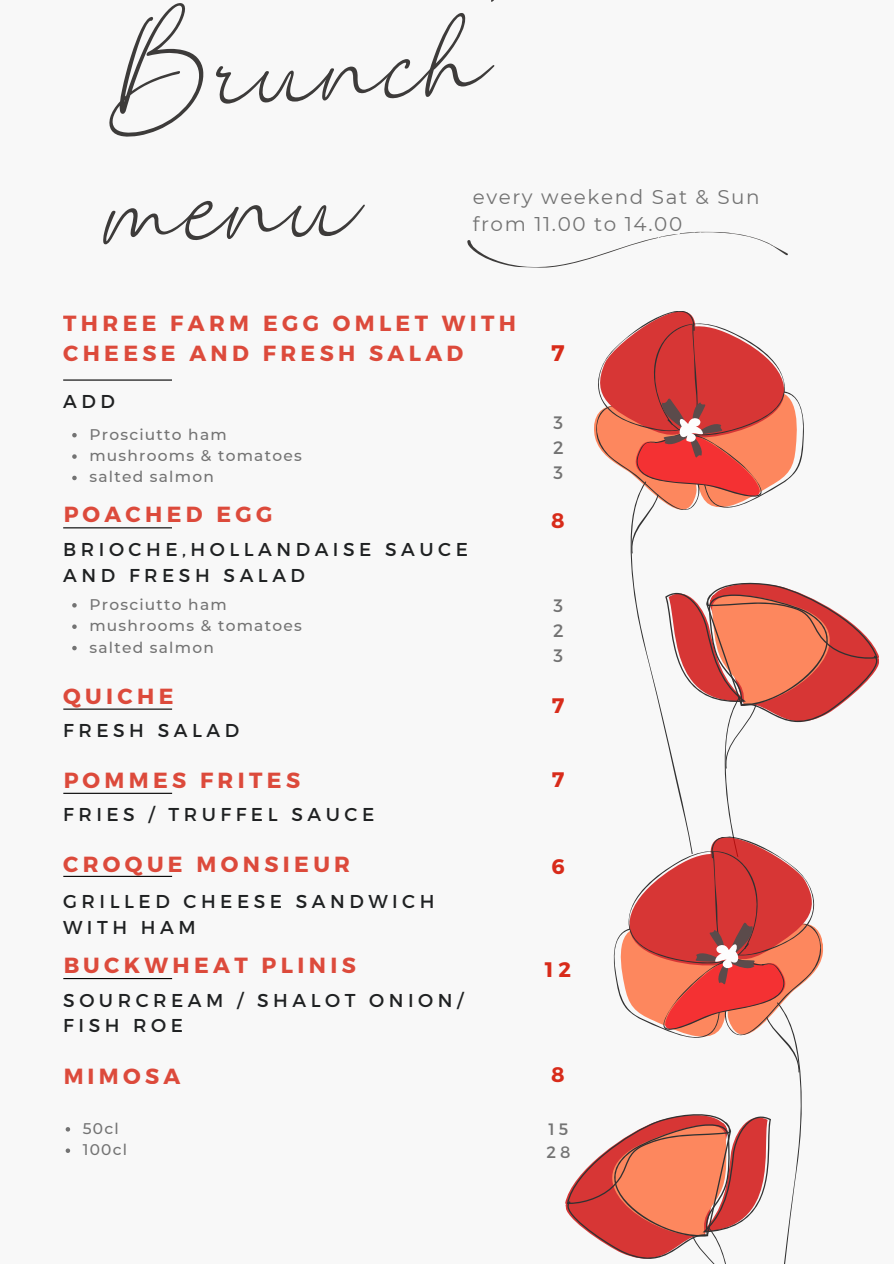
<style>
.page{position:relative;width:894px;height:1264px;background:#fff}
.page>*{position:absolute;margin:0;border:0;box-sizing:border-box;transform-origin:0 0}
.t1{font:271.65px "The Bigmaker";color:#3d3b3a}
.t2{font:700 22.5px "Montserrat";color:#d82b1a}
.t3{font:700 21.9px/30.5px "Montserrat";letter-spacing:.2em;color:#d82b1a}
.t4{font:700 21px "Montserrat";color:#d82b1a}
.t5{font:19.95px/27px "Montserrat";letter-spacing:.08em;color:#737373}
.t6{font:18.6px/25.8px "Montserrat";letter-spacing:.24em;color:#1f2122}
.t7{font:18px/25px "Montserrat";color:#737373;text-align:justify}
.t8{font:16.5px/23px "Montserrat";color:#737373}
.t9{font:500 15.45px/21.3px "Montserrat";letter-spacing:.08em;color:#737373}
</style>
<div class="page">
<div style="left:0;top:0;width:893px;height:1263px;background:#f8f8f8"></div>
<svg style="left:467px;top:231px;width:321px;height:37px"></svg>
<svg style="left:72px;top:433px;width:5px;height:4px"></svg>
<svg style="left:72px;top:454px;width:5px;height:5px"></svg>
<svg style="left:72px;top:475px;width:5px;height:5px"></svg>
<hr style="left:63px;top:379px;width:109px;height:1px;background:#000">
<svg style="left:72px;top:603px;width:5px;height:4px"></svg>
<svg style="left:72px;top:624px;width:5px;height:5px"></svg>
<svg style="left:72px;top:646px;width:5px;height:4px"></svg>
<hr style="left:63px;top:527px;width:109px;height:1px;background:#000">
<hr style="left:63px;top:708px;width:109px;height:1px;background:#000">
<svg style="left:565px;top:311px;width:314px;height:952px"></svg>
<hr style="left:63px;top:792px;width:109px;height:1px;background:#000">
<hr style="left:63px;top:875px;width:109px;height:2px;background:#000">
<hr style="left:63px;top:978px;width:109px;height:1px;background:#000">
<svg style="left:66px;top:1127px;width:4px;height:4px"></svg>
<svg style="left:66px;top:1148px;width:4px;height:4px"></svg>
<h1 class="t1" style="left:102px;top:-54px;width:386px;rotate:-2deg">Brunch</h1>
<h1 class="t1" style="left:106px;top:81px;width:253px;rotate:-2deg">menu</h1>
<p class="t5" style="left:472px;top:183px;width:288px">every weekend Sat &amp; Sun from 11.00 to 14.00</p>
<p class="t3" style="left:63px;top:306px;width:454px">THREE FARM EGG OMLET WITH<br>CHEESE AND FRESH SALAD</p>
<h4 class="t6" style="left:63px;top:388px;width:53px">ADD</h4>
<p class="t9" style="left:89px;top:423px;width:214px">Prosciutto ham mushrooms &amp; tomatoes salted salmon</p>
<p class="t3" style="left:63px;top:498px;width:210px">POACHED EGG</p>
<h2 class="t6" style="left:63px;top:535px;width:406px">BRIOCHE,HOLLANDAISE SAUCE<br>AND FRESH SALAD</h2>
<h2 class="t9" style="left:89px;top:593px;width:139px">Prosciutto ham</h2>
<h2 class="t9" style="left:89px;top:615px;width:214px">mushrooms &amp; tomatoes</h2>
<h3 class="t9" style="left:89px;top:636px;width:126px">salted salmon</h3>
<p class="t3" style="left:63px;top:680px;width:112px">QUICHE</p>
<h2 class="t6" style="left:63px;top:716px;width:177px">FRESH SALAD</h2>
<p class="t3" style="left:63px;top:764px;width:238px">POMMES FRITES</p>
<p class="t6" style="left:63px;top:800px;width:312px">FRIES / TRUFFEL SAUCE</p>
<p class="t3" style="left:63px;top:848px;width:288px">CROQUE MONSIEUR</p>
<p class="t6" style="left:63px;top:887px;width:372px">GRILLED CHEESE SANDWICH<br>WITH HAM</p>
<p class="t3" style="left:63px;top:949px;width:294px">BUCKWHEAT PLINIS</p>
<p class="t6" style="left:63px;top:986px;width:401px">SOURCREAM / SHALOT ONION/<br>FISH ROE</p>
<p class="t3" style="left:63px;top:1059px;width:119px">MIMOSA</p>
<p class="t9" style="left:83px;top:1117px;width:37px">50cl</p>
<h3 class="t9" style="left:83px;top:1138px;width:46px">100cl</h3>
<h3 class="t2" style="left:551px;top:338px;width:15px">7</h3>
<h2 class="t7" style="left:553px;top:409px;width:12px">3<br>2<br>3</h2>
<h2 class="t4" style="left:551px;top:506px;width:15px">8</h2>
<h2 class="t7" style="left:553px;top:592px;width:12px">3<br>2<br>3</h2>
<h2 class="t4" style="left:551px;top:691px;width:14px">7</h2>
<h5 class="t4" style="left:551px;top:765px;width:14px">7</h5>
<h5 class="t4" style="left:551px;top:852px;width:15px">6</h5>
<p class="t4" style="left:544px;top:955px;width:28px">12</p>
<p class="t4" style="left:551px;top:1060px;width:15px">8</p>
<h3 class="t8" style="left:546px;top:1116px;width:26px">15<br>28</h3>
</div>
